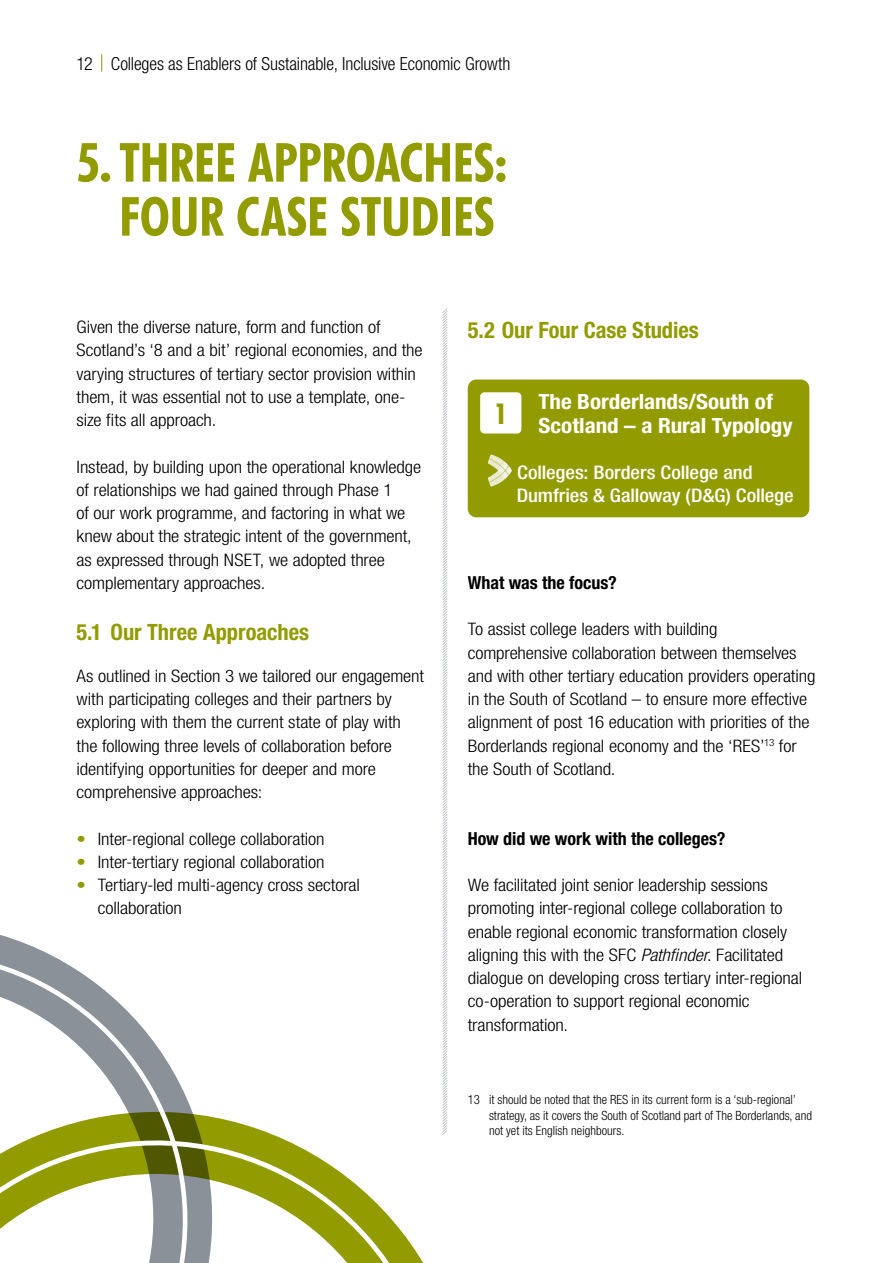
<style>
.page{position:relative;width:893px;height:1263px;background:#fff}
.page>*{position:absolute;margin:0;border:0;box-sizing:border-box;transform-origin:0 0}
.t1{font:700 condensed 54px/54px "Futura BT";letter-spacing:-.005em;color:#929c00;text-align:center}
.t2{font:700 condensed 28.65px "Futura BT";color:#929c00;scale:1.1 1}
.t3{font:700 condensed 22.5px "Helvetica Neue LT Std";color:#929c00}
.t4{font:700 condensed 21px/23.2px "Helvetica Neue LT Std";color:#fff;scale:1.1 1}
.t5{font:500 condensed 18.75px/23.2px "Helvetica Neue LT Std";letter-spacing:-.005em;color:#fff;scale:1.1 1}
.t6{font:300 condensed 18px "Helvetica Neue LT Std";letter-spacing:-.01em;color:#000}
.t7{font:700 condensed 18px "Helvetica Neue LT Std";color:#000}
.t8{font:300 condensed 17.25px/23.2px "Helvetica Neue LT Std";letter-spacing:-.005em;color:#000;scale:1.1 1}
.t9{font:300 condensed 12.75px/15.3px "Helvetica Neue LT Std";color:#000}
.s1{font-weight:500;color:#929c00}
.s2{font-style:italic}
</style>
<div class="page">
<svg style="left:101px;top:54px;width:1px;height:17px"></svg>
<svg style="left:442px;top:308px;width:6px;height:743px"></svg>
<div style="left:468px;top:380px;width:341px;height:137px;background:#929c00;border-radius:9px"></div>
<svg style="left:488px;top:454px;width:24px;height:33px"></svg>
<div style="left:480px;top:392px;width:41px;height:41px;background:#fff;border-radius:4px"></div>
<svg style="left:216px;top:1111px;width:232px;height:152px"></svg>
<svg style="left:0;top:935px;width:216px;height:328px"></svg>
<p class="t6" style="left:77px;top:53px;width:435px">12 Colleges as Enablers of Sustainable, Inclusive Economic Growth</p>
<h1 class="t1" style="left:77px;top:135px;width:433px">5.THREE APPROACHES:<br>FOUR CASE STUDIES</h1>
<p class="t8" style="left:77px;top:315px;width:316px">Given the diverse nature, form and function of Scotland’s ‘8 and a bit’ regional economies, and the varying structures of tertiary sector provision within them, it was essential not to use a template, one&shy;size fits all approach.</p>
<p class="t8" style="left:77px;top:455px;width:315px">Instead, by building upon the operational knowledge of relationships we had gained through Phase 1<br>of our work programme, and factoring in what we knew about the strategic intent of the government, as expressed through NSET, we adopted three complementary approaches.</p>
<h3 class="t3" style="left:77px;top:618px;width:234px">5.1 Our Three Approaches</h3>
<p class="t8" style="left:77px;top:664px;width:317px">As outlined in Section 3 we tailored our engagement with participating colleges and their partners by exploring with them the current state of play with the following three levels of collaboration before identifying opportunities for deeper and more comprehensive approaches:</p>
<p class="t8" style="left:77px;top:827px;width:227px"><span class="s1">•</span> Inter-regional college collaboration</p>
<p class="t8" style="left:77px;top:850px;width:227px"><span class="s1">•</span> Inter-tertiary regional collaboration</p>
<p class="t8" style="left:98px;top:873px;width:240px;text-indent:-21px"><span class="s1">•</span> Tertiary-led multi-agency cross sectoral collaboration</p>
<h3 class="t3" style="left:468px;top:316px;width:233px">5.2 Our Four Case Studies</h3>
<h2 class="t2" style="left:494px;top:396px;width:14px">1</h2>
<p class="t4" style="left:538px;top:390px;width:233px">The Borderlands/South of<br>Scotland – a Rural Typology</p>
<p class="t5" style="left:517px;top:461px;width:253px">Colleges: Borders College and<br>Dumfries &amp; Galloway (D&amp;G) College</p>
<p class="t7" style="left:468px;top:571px;width:151px">What was the focus?</p>
<p class="t8" style="left:468px;top:617px;width:318px">To assist college leaders with building comprehensive collaboration between themselves and with other tertiary education providers operating in the South of Scotland – to ensure more effective alignment of post 16 education with priorities of the Borderlands regional economy and the ‘RES’<sup>13</sup> for the South of Scotland.</p>
<p class="t7" style="left:468px;top:827px;width:259px">How did we work with the colleges?</p>
<p class="t8" style="left:468px;top:873px;width:306px">We facilitated joint senior leadership sessions promoting inter-regional college collaboration to enable regional economic transformation closely aligning this with the SFC <span class="s2">Pathfinder</span>. Facilitated dialogue on developing cross tertiary inter-regional co-operation to support regional economic transformation.</p>
<p class="t9" style="left:489px;top:1092px;width:324px;text-indent:-21px">13 it should be noted that the RES in its current form is a ‘sub-regional’ strategy, as it covers the South of Scotland part of The Borderlands, and not yet its English neighbours.</p>
</div>
